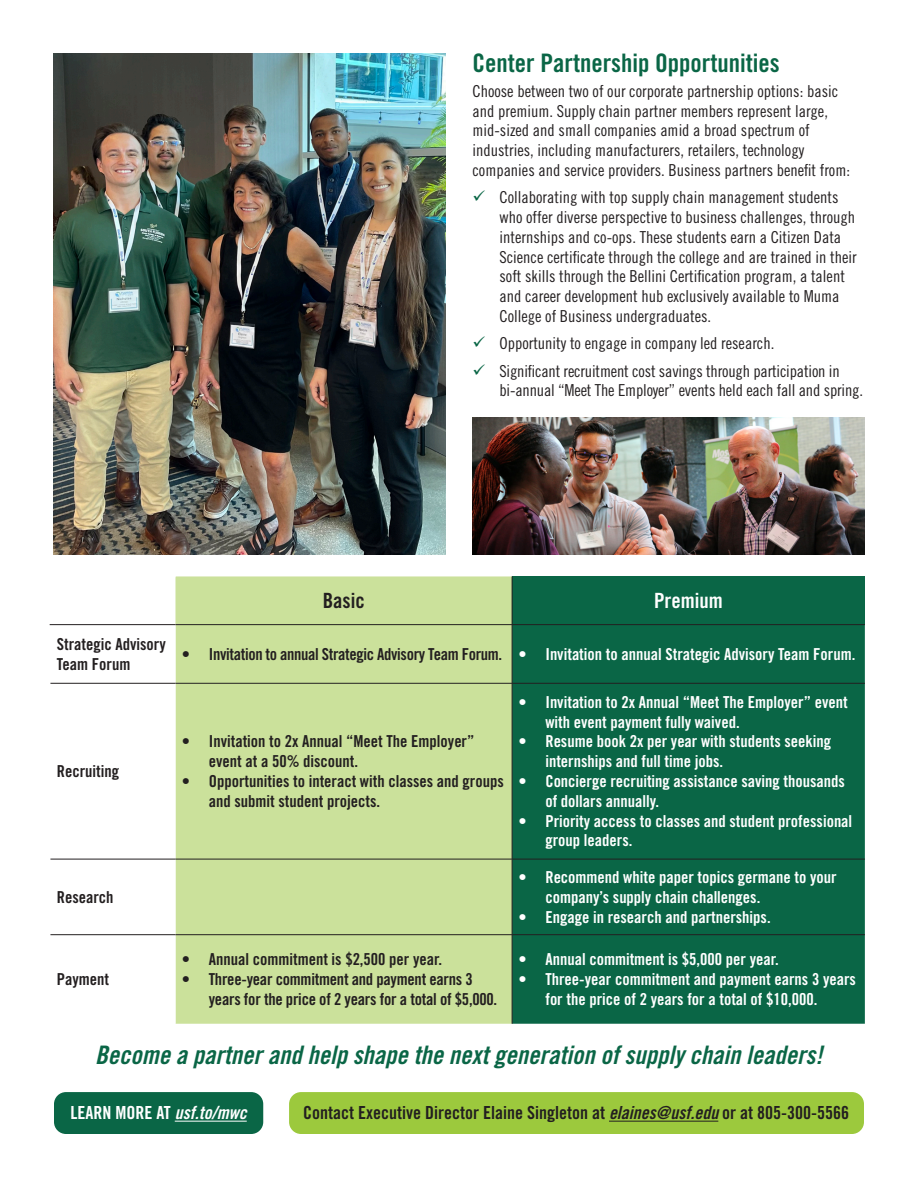
<style>
.page{position:relative;width:918px;height:1188px;background:#fff}
.page>*{position:absolute;margin:0;border:0;box-sizing:border-box;transform-origin:0 0}
.t1{font:25.5px "Trade Gothic LT Std Bd Cn 20 Obl";color:#0a6646}
.t2{font:25.5px "Trade Gothic LT Std Bd Cn 20";color:#0a6646}
.t3{font:21px "Trade Gothic LT Std Bd Cn 20";color:#fff}
.t4{font:21px "Trade Gothic LT Std Bd Cn 20";color:#231f20}
.t5{font:18px "Trade Gothic LT Std Bd Cn 20";color:#231f20}
.t6{font:18px "Trade Gothic LT Std Bd Cn 20";color:#fff}
.t7{font:16.5px/19.8px "Trade Gothic LT Std Cn 18";color:#231f20}
.t8{font:16.5px/19.8px "Trade Gothic LT Std Bd Cn 20";color:#fff}
.t9{font:16.5px/19.8px "Trade Gothic LT Std Bd Cn 20";color:#231f20}
.t10{font:16.5px "Trade Gothic LT Std Bd Cn 20";letter-spacing:-.02em;color:#231f20}
.s1{color:#0a6646}
.s2{font-family:"Trade Gothic LT Std Bd Cn 20 Obl"}
</style>
<div class="page">
<div style="left:176px;top:576px;width:336px;height:448px;background:#cbe19b"></div>
<div style="left:512px;top:576px;width:353px;height:49px;background:#0a6646"></div>
<svg style="left:50px;top:625px;width:126px;height:399px"></svg>
<div style="left:513px;top:625px;width:352px;height:399px;background:#0a6646"></div>
<hr style="left:512px;top:625px;width:1px;height:58px;background:#231f20">
<hr style="left:50px;top:683px;width:125px;height:1px;background:#231f20">
<hr style="left:176px;top:683px;width:336px;height:1px;background:#231f20">
<hr style="left:512px;top:683px;width:353px;height:1px;background:#231f20">
<hr style="left:512px;top:683px;width:1px;height:176px;background:#231f20">
<hr style="left:50px;top:859px;width:125px;height:1px;background:#231f20">
<hr style="left:176px;top:859px;width:336px;height:1px;background:#231f20">
<hr style="left:512px;top:859px;width:353px;height:1px;background:#231f20">
<hr style="left:512px;top:859px;width:1px;height:76px;background:#231f20">
<hr style="left:50px;top:934px;width:125px;height:1px;background:#231f20">
<hr style="left:176px;top:934px;width:336px;height:1px;background:#231f20">
<hr style="left:512px;top:934px;width:353px;height:1px;background:#231f20">
<hr style="left:512px;top:935px;width:1px;height:89px;background:#231f20">
<hr style="left:512px;top:576px;width:1px;height:48px;background:#231f20">
<hr style="left:50px;top:624px;width:125px;height:1px;background:#231f20">
<hr style="left:176px;top:624px;width:336px;height:1px;background:#231f20">
<hr style="left:512px;top:624px;width:353px;height:1px;background:#231f20">
<div style="left:289px;top:1092px;width:575px;height:42px;background:#9cc93d;border-radius:12px"></div>
<hr style="left:609px;top:1121px;width:109px;height:1px;background:#231f20">
<div style="left:54px;top:1092px;width:209px;height:42px;background:#0a6646;border-radius:12px"></div>
<hr style="left:175px;top:1121px;width:72px;height:1px;background:#fff">
<img style="left:54px;top:53px;width:392px;height:501px">
<img style="left:472px;top:418px;width:392px;height:136px">
<p class="t2" style="left:472px;top:48px;width:309px">Center Partnership Opportunities</p>
<p class="t7" style="left:472px;top:81px;width:379px">Choose between two of our corporate partnership options: basic and premium. Supply chain partner members represent large, mid-sized and small companies amid a broad spectrum of industries, including manufacturers, retailers, technology companies and service providers. Business partners benefit from:</p>
<p class="t7" style="left:500px;top:187px;width:359px;text-indent:-27px"><span class="s1">✓</span> Collaborating with top supply chain management students who offer diverse perspective to business challenges, through internships and co-ops. These students earn a Citizen Data Science certificate through the college and are trained in their soft skills through the Bellini Certification program, a talent and career development hub exclusively available to Muma College of Business undergraduates.</p>
<p class="t7" style="left:473px;top:333px;width:303px"><span class="s1">✓</span> Opportunity to engage in company led research.</p>
<p class="t7" style="left:500px;top:361px;width:365px;text-indent:-27px"><span class="s1">✓</span> Significant recruitment cost savings through participation in bi-annual “Meet The Employer” events held each fall and spring.</p>
<p class="t4" style="left:323px;top:588px;width:43px">Basic</p>
<p class="t3" style="left:654px;top:588px;width:70px">Premium</p>
<p class="t9" style="left:57px;top:634px;width:111px">Strategic Advisory<br>Team Forum</p>
<p class="t10" style="left:182px;top:644px;width:322px">• Invitation to annual Strategic Advisory Team Forum.</p>
<p class="t8" style="left:518px;top:644px;width:338px">• Invitation to annual Strategic Advisory Team Forum.</p>
<p class="t9" style="left:57px;top:761px;width:64px">Recruiting</p>
<p class="t9" style="left:57px;top:887px;width:58px">Research</p>
<p class="t9" style="left:209px;top:732px;width:267px;text-indent:-27px">• Invitation to 2x Annual “Meet The Employer” event at a 50% discount.</p>
<p class="t9" style="left:209px;top:771px;width:296px;text-indent:-27px">• Opportunities to interact with classes and groups and submit student projects.</p>
<p class="t8" style="left:545px;top:692px;width:304px;text-indent:-27px">• Invitation to 2x Annual “Meet The Employer” event with event payment fully waived.</p>
<p class="t8" style="left:545px;top:732px;width:287px;text-indent:-27px">• Resume book 2x per year with students seeking internships and full time jobs.</p>
<p class="t8" style="left:545px;top:771px;width:301px;text-indent:-27px">• Concierge recruiting assistance saving thousands of dollars annually.</p>
<p class="t8" style="left:545px;top:811px;width:308px;text-indent:-27px">• Priority access to classes and student professional group leaders.</p>
<p class="t8" style="left:545px;top:867px;width:293px;text-indent:-27px">• Recommend white paper topics germane to your company’s supply chain challenges.</p>
<p class="t8" style="left:518px;top:907px;width:254px">• Engage in research and partnerships.</p>
<p class="t9" style="left:182px;top:949px;width:262px">• Annual commitment is $2,500 per year.</p>
<p class="t9" style="left:209px;top:969px;width:290px;text-indent:-27px">• Three-year commitment and payment earns 3 years for the price of 2 years for a total of $5,000.</p>
<p class="t8" style="left:518px;top:949px;width:262px">• Annual commitment is $5,000 per year.</p>
<p class="t8" style="left:545px;top:969px;width:312px;text-indent:-27px">• Three-year commitment and payment earns 3 years for the price of 2 years for a total of $10,000.</p>
<h1 class="t1" style="left:95px;top:1040px;width:729px">Become a partner and help shape the next generation of supply chain leaders!</h1>
<p class="t6" style="left:70px;top:1102px;width:178px">LEARN MORE AT <span class="s2">usf.to/mwc</span></p>
<p class="t5" style="left:303px;top:1102px;width:547px">Contact Executive Director Elaine Singleton at <span class="s2">elaines@usf.edu</span> or at 805-300-5566</p>
<p class="t9" style="left:57px;top:969px;width:54px">Payment</p>
</div>
